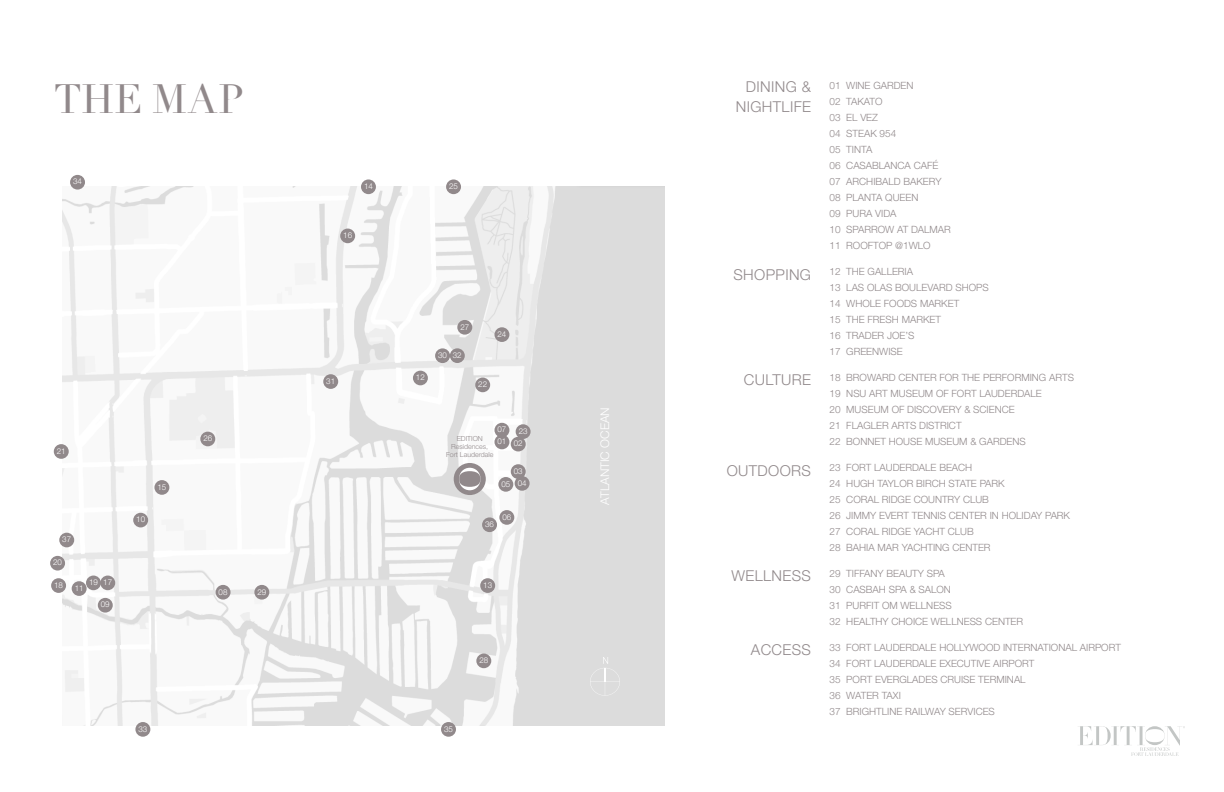
<style>
.page{position:relative;width:1224px;height:792px;background:#fff}
.page>*{position:absolute;margin:0;border:0;box-sizing:border-box;transform-origin:0 0}
.t1{font:40px "Didot";letter-spacing:.015em;color:#91898b}
.t2{font:300 15px/20px "Helvetica Neue LT Pro";letter-spacing:.025em;color:#91898b;text-align:right}
.t3{font:300 12px "Helvetica Neue LT Pro";color:#fff}
.t4{font:300 10px/16px "Helvetica Neue LT Pro";color:#91898b}
.t5{font:300 8px "Helvetica Neue LT Pro";color:#fff}
.t6{font:300 7px/8px "Helvetica Neue LT Pro";color:#91898b;text-align:center}
</style>
<div class="page">
<svg style="left:1078px;top:726px;width:107px;height:30px"></svg>
<img style="left:63px;top:187px;width:601px;height:538px">
<div style="left:494px;top:435px;width:15px;height:14px;background:#91898b;border-radius:50%"></div>
<div style="left:494px;top:423px;width:15px;height:14px;background:#91898b;border-radius:50%"></div>
<div style="left:475px;top:378px;width:15px;height:14px;background:#91898b;border-radius:50%"></div>
<div style="left:361px;top:179px;width:15px;height:15px;background:#91898b;border-radius:50%"></div>
<div style="left:86px;top:576px;width:15px;height:14px;background:#91898b;border-radius:50%"></div>
<div style="left:340px;top:229px;width:15px;height:14px;background:#91898b;border-radius:50%"></div>
<div style="left:50px;top:556px;width:15px;height:15px;background:#91898b;border-radius:50%"></div>
<div style="left:100px;top:576px;width:15px;height:14px;background:#91898b;border-radius:50%"></div>
<div style="left:51px;top:578px;width:15px;height:15px;background:#91898b;border-radius:50%"></div>
<div style="left:154px;top:480px;width:15px;height:15px;background:#91898b;border-radius:50%"></div>
<div style="left:200px;top:432px;width:15px;height:14px;background:#91898b;border-radius:50%"></div>
<div style="left:413px;top:371px;width:15px;height:14px;background:#91898b;border-radius:50%"></div>
<div style="left:70px;top:175px;width:15px;height:15px;background:#91898b;border-radius:50%"></div>
<div style="left:446px;top:179px;width:15px;height:15px;background:#91898b;border-radius:50%"></div>
<div style="left:494px;top:327px;width:15px;height:15px;background:#91898b;border-radius:50%"></div>
<div style="left:457px;top:320px;width:15px;height:15px;background:#91898b;border-radius:50%"></div>
<div style="left:133px;top:513px;width:15px;height:14px;background:#91898b;border-radius:50%"></div>
<div style="left:516px;top:424px;width:15px;height:15px;background:#91898b;border-radius:50%"></div>
<div style="left:480px;top:578px;width:15px;height:15px;background:#91898b;border-radius:50%"></div>
<div style="left:59px;top:533px;width:15px;height:14px;background:#91898b;border-radius:50%"></div>
<div style="left:135px;top:722px;width:15px;height:15px;background:#91898b;border-radius:50%"></div>
<div style="left:72px;top:581px;width:15px;height:15px;background:#91898b;border-radius:50%"></div>
<div style="left:216px;top:585px;width:15px;height:15px;background:#91898b;border-radius:50%"></div>
<div style="left:98px;top:598px;width:15px;height:15px;background:#91898b;border-radius:50%"></div>
<div style="left:511px;top:437px;width:15px;height:14px;background:#91898b;border-radius:50%"></div>
<div style="left:54px;top:444px;width:15px;height:15px;background:#91898b;border-radius:50%"></div>
<div style="left:511px;top:464px;width:15px;height:15px;background:#91898b;border-radius:50%"></div>
<div style="left:515px;top:476px;width:15px;height:15px;background:#91898b;border-radius:50%"></div>
<div style="left:498px;top:477px;width:15px;height:15px;background:#91898b;border-radius:50%"></div>
<div style="left:499px;top:510px;width:15px;height:15px;background:#91898b;border-radius:50%"></div>
<div style="left:482px;top:517px;width:15px;height:15px;background:#91898b;border-radius:50%"></div>
<div style="left:476px;top:654px;width:15px;height:14px;background:#91898b;border-radius:50%"></div>
<div style="left:441px;top:722px;width:15px;height:15px;background:#91898b;border-radius:50%"></div>
<div style="left:435px;top:348px;width:15px;height:15px;background:#91898b;border-radius:50%"></div>
<div style="left:323px;top:374px;width:15px;height:15px;background:#91898b;border-radius:50%"></div>
<div style="left:254px;top:585px;width:15px;height:15px;background:#91898b;border-radius:50%"></div>
<div style="left:450px;top:348px;width:15px;height:15px;background:#91898b;border-radius:50%"></div>
<svg style="left:590px;top:657px;width:30px;height:39px"></svg>
<div style="left:454px;top:463px;width:32px;height:32px;background:#91898b;border-radius:50%"></div>
<svg style="left:459px;top:468px;width:22px;height:22px"></svg>
<h1 class="t1" style="left:54px;top:75px;width:192px">THE MAP</h1>
<p class="t5" style="left:73px;top:177px;width:10px">34</p>
<p class="t5" style="left:57px;top:446px;width:10px">21</p>
<p class="t5" style="left:62px;top:535px;width:10px">37</p>
<p class="t5" style="left:53px;top:558px;width:10px">20</p>
<p class="t5" style="left:54px;top:580px;width:10px">18</p>
<p class="t5" style="left:89px;top:577px;width:10px">19</p>
<p class="t5" style="left:103px;top:577px;width:10px">17</p>
<p class="t5" style="left:75px;top:583px;width:10px">11</p>
<p class="t5" style="left:101px;top:600px;width:10px">09</p>
<p class="t5" style="left:136px;top:515px;width:10px">10</p>
<p class="t5" style="left:157px;top:482px;width:10px">15</p>
<p class="t5" style="left:203px;top:433px;width:10px">26</p>
<p class="t5" style="left:219px;top:587px;width:10px">08</p>
<p class="t5" style="left:257px;top:587px;width:10px">29</p>
<p class="t5" style="left:364px;top:181px;width:10px">14</p>
<p class="t5" style="left:343px;top:230px;width:10px">16</p>
<p class="t5" style="left:326px;top:376px;width:10px">31</p>
<p class="t5" style="left:449px;top:181px;width:10px">25</p>
<p class="t5" style="left:416px;top:372px;width:10px">12</p>
<p class="t5" style="left:460px;top:322px;width:10px">27</p>
<p class="t5" style="left:453px;top:350px;width:10px">32</p>
<p class="t5" style="left:438px;top:350px;width:10px">30</p>
<p class="t5" style="left:478px;top:379px;width:10px">22</p>
<p class="t5" style="left:498px;top:329px;width:10px">24</p>
<p class="t5" style="left:498px;top:425px;width:10px">07</p>
<p class="t5" style="left:519px;top:426px;width:10px">23</p>
<p class="t6" style="left:446px;top:435px;width:49px">EDITION<br>Residences,<br>Fort Lauderdale</p>
<p class="t5" style="left:498px;top:436px;width:10px">01</p>
<p class="t5" style="left:514px;top:439px;width:10px">02</p>
<p class="t5" style="left:514px;top:466px;width:10px">03</p>
<p class="t5" style="left:501px;top:478px;width:27px">05 04</p>
<p class="t5" style="left:502px;top:512px;width:10px">06</p>
<p class="t5" style="left:485px;top:519px;width:10px">36</p>
<p class="t5" style="left:483px;top:580px;width:10px">13</p>
<p class="t5" style="left:479px;top:655px;width:10px">28</p>
<p class="t3" style="left:597px;top:505px;width:99px;rotate:-90deg">ATLANTIC OCEAN</p>
<h2 class="t2" style="left:736px;top:77px;width:77px">DINING &amp;<br>NIGHTLIFE</h2>
<p class="t4" style="left:830px;top:77px;width:123px">01 WINE GARDEN<br>02 TAKATO<br>03 EL VEZ<br>04 STEAK 954<br>05 TINTA<br>06 CASABLANCA CAFÉ<br>07 ARCHIBALD BAKERY<br>08 PLANTA QUEEN<br>09 PURA VIDA<br>10 SPARROW AT DALMAR<br>11 ROOFTOP @1WLO</p>
<p class="t4" style="left:830px;top:263px;width:161px">12 THE GALLERIA<br>13 LAS OLAS BOULEVARD SHOPS<br>14 WHOLE FOODS MARKET<br>15 THE FRESH MARKET<br>16 TRADER JOE’S<br>17 GREENWISE</p>
<p class="t4" style="left:830px;top:369px;width:246px">18 BROWARD CENTER FOR THE PERFORMING ARTS 19 NSU ART MUSEUM OF FORT LAUDERDALE<br>20 MUSEUM OF DISCOVERY &amp; SCIENCE<br>21 FLAGLER ARTS DISTRICT<br>22 BONNET HOUSE MUSEUM &amp; GARDENS</p>
<p class="t4" style="left:830px;top:459px;width:242px">23 FORT LAUDERDALE BEACH<br>24 HUGH TAYLOR BIRCH STATE PARK<br>25 CORAL RIDGE COUNTRY CLUB<br>26 JIMMY EVERT TENNIS CENTER IN HOLIDAY PARK<br>27 CORAL RIDGE YACHT CLUB<br>28 BAHIA MAR YACHTING CENTER</p>
<p class="t4" style="left:830px;top:565px;width:195px">29 TIFFANY BEAUTY SPA<br>30 CASBAH SPA &amp; SALON<br>31 PURFIT OM WELLNESS<br>32 HEALTHY CHOICE WELLNESS CENTER</p>
<p class="t4" style="left:830px;top:639px;width:293px">33 FORT LAUDERDALE HOLLYWOOD INTERNATIONAL AIRPORT 34 FORT LAUDERDALE EXECUTIVE AIRPORT<br>35 PORT EVERGLADES CRUISE TERMINAL<br>36 WATER TAXI<br>37 BRIGHTLINE RAILWAY SERVICES</p>
<h2 class="t2" style="left:733px;top:265px;width:79px">SHOPPING</h2>
<h2 class="t2" style="left:744px;top:370px;width:69px">CULTURE</h2>
<h2 class="t2" style="left:727px;top:460px;width:86px">OUTDOORS</h2>
<h2 class="t2" style="left:732px;top:565px;width:81px">WELLNESS</h2>
<h2 class="t2" style="left:751px;top:639px;width:62px">ACCESS</h2>
<p class="t5" style="left:138px;top:724px;width:10px">33</p>
<p class="t5" style="left:444px;top:724px;width:10px">35</p>
</div>
